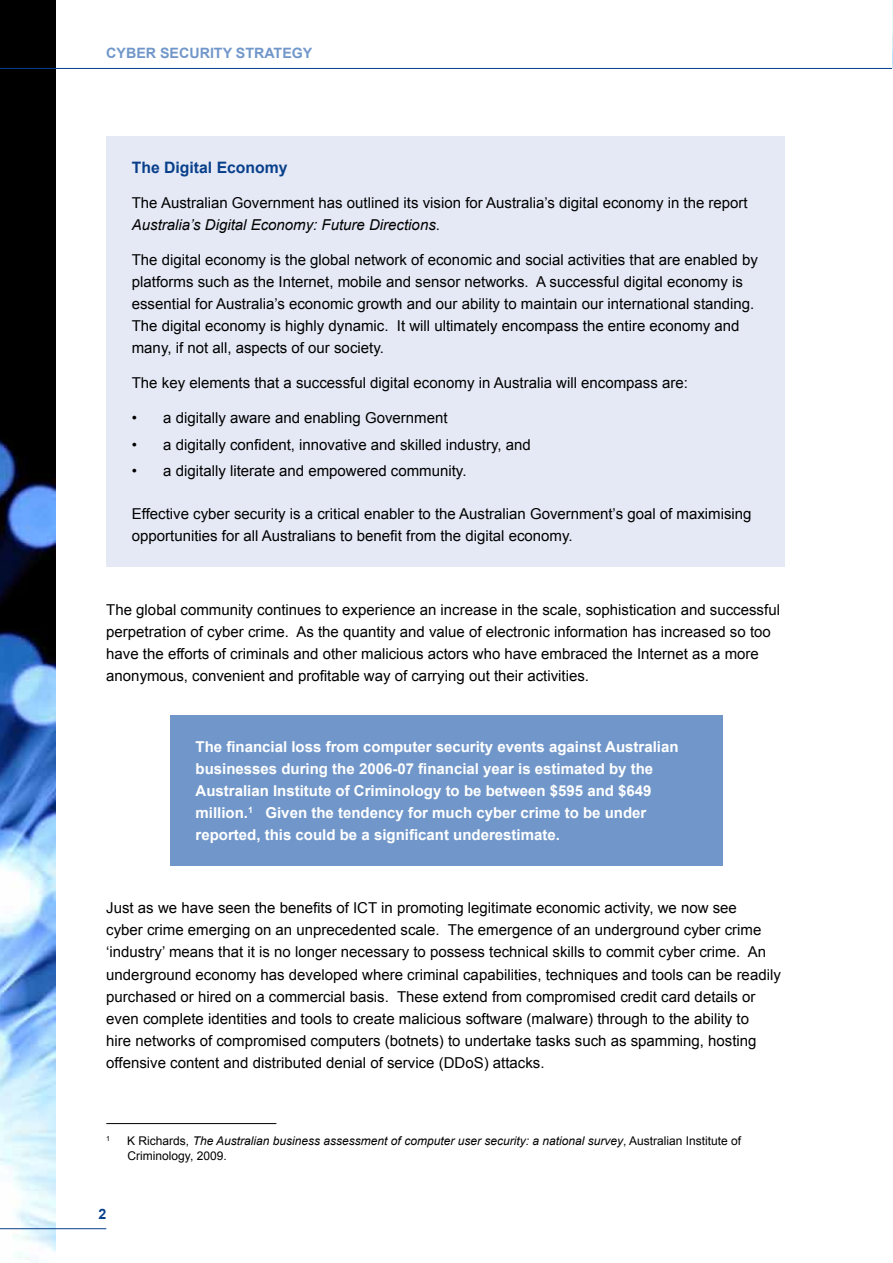
<style>
.page{position:relative;width:893px;height:1263px;background:#fff}
.page>*{position:absolute;margin:0;border:0;box-sizing:border-box;transform-origin:0 0}
.t1{font:700 15.75px "Arial";color:#083f8b}
.t2{font:15px/22.2px "Arial";color:#000}
.t3{font:700 15px/22.2px "Arial";color:#fff}
.t4{font:700 14.25px "Arial";color:#7197ca}
.t5{font:700 14.25px "Arial";color:#083f8b}
.t6{font:italic 12px/14.4px "Arial";color:#000}
.t7{font:7.05px "Arial";color:#000}
.s1{font-style:italic}
.s2{font-style:normal}
</style>
<div class="page">
<img style="left:0;top:0;width:55px;height:1263px">
<hr style="left:0;top:68px;width:893px;height:1px;background:#083f8b">
<hr style="left:0;top:1228px;width:106px;height:1px;background:#083f8b">
<img style="left:892px;top:0;width:1px;height:69px">
<div style="left:106px;top:136px;width:679px;height:431px;background:#e5e9f5"></div>
<div style="left:170px;top:715px;width:553px;height:150px;background:#7197ca"></div>
<hr style="left:106px;top:1123px;width:170px;height:1px;background:#000">
<p class="t4" style="left:106px;top:43px;width:208px">Cyber Sec urity Strategy</p>
<p class="t1" style="left:132px;top:157px;width:157px">The Digital Economy</p>
<p class="t2" style="left:132px;top:192px;width:617px">The Australian Government has outlined its vision for Australia’s digital economy in the report<br><span class="s1">Australia’s Digital Economy: Future Directions</span>.</p>
<p class="t2" style="left:132px;top:249px;width:628px">The digital economy is the global network of economic and social activities that are enabled by platforms such as the Internet, mobile and sensor networks. A successful digital economy is essential for Australia’s economic growth and our ability to maintain our international standing.<br>The digital economy is highly dynamic. It will ultimately encompass the entire economy and many, if not all, aspects of our society.</p>
<p class="t2" style="left:132px;top:372px;width:558px">The key elements that a successful digital economy in Australia will encompass are:</p>
<p class="t2" style="left:132px;top:407px;width:317px">• a digitally aware and enabling Government</p>
<p class="t2" style="left:132px;top:433px;width:400px">• a digitally confident, innovative and skilled industry, and</p>
<p class="t2" style="left:132px;top:460px;width:336px">• a digitally literate and empowered community.</p>
<p class="t2" style="left:132px;top:503px;width:621px">Effective cyber security is a critical enabler to the Australian Government’s goal of maximising opportunities for all Australians to benefit from the digital economy.</p>
<p class="t2" style="left:106px;top:598px;width:675px">The global community continues to experience an increase in the scale, sophistication and successful perpetration of cyber crime. As the quantity and value of electronic information has increased so too have the efforts of criminals and other malicious actors who have embraced the Internet as a more anonymous, convenient and profitable way of carrying out their activities.</p>
<p class="t3" style="left:196px;top:736px;width:484px">The financial loss from computer security events against Australian businesses during the 2006-07 financial year is estimated by the Australian Institute of Criminology to be between $595 and $649 million.<sup>1</sup> Given the tendency for much cyber crime to be under reported, this could be a significant underestimate.</p>
<p class="t2" style="left:106px;top:897px;width:676px">Just as we have seen the benefits of ICT in promoting legitimate economic activity, we now see<br>cyber crime emerging on an unprecedented scale. The emergence of an underground cyber crime ‘industry’ means that it is no longer necessary to possess technical skills to commit cyber crime. An underground economy has developed where criminal capabilities, techniques and tools can be readily purchased or hired on a commercial basis. These extend from compromised credit card details or even complete identities and tools to create malicious software (malware) through to the ability to<br>hire networks of compromised computers (botnets) to undertake tasks such as spamming, hosting offensive content and distributed denial of service (DDoS) attacks.</p>
<p class="t7" style="left:106px;top:1134px;width:5px">1</p>
<p class="t6" style="left:127px;top:1134px;width:615px"><span class="s2">K Richards,</span> The Australian business assessment of computer user security: a national survey<span class="s2">, Australian Institute of<br>Criminology, 2009.</span></p>
<p class="t5" style="left:98px;top:1205px;width:9px">2</p>
</div>
